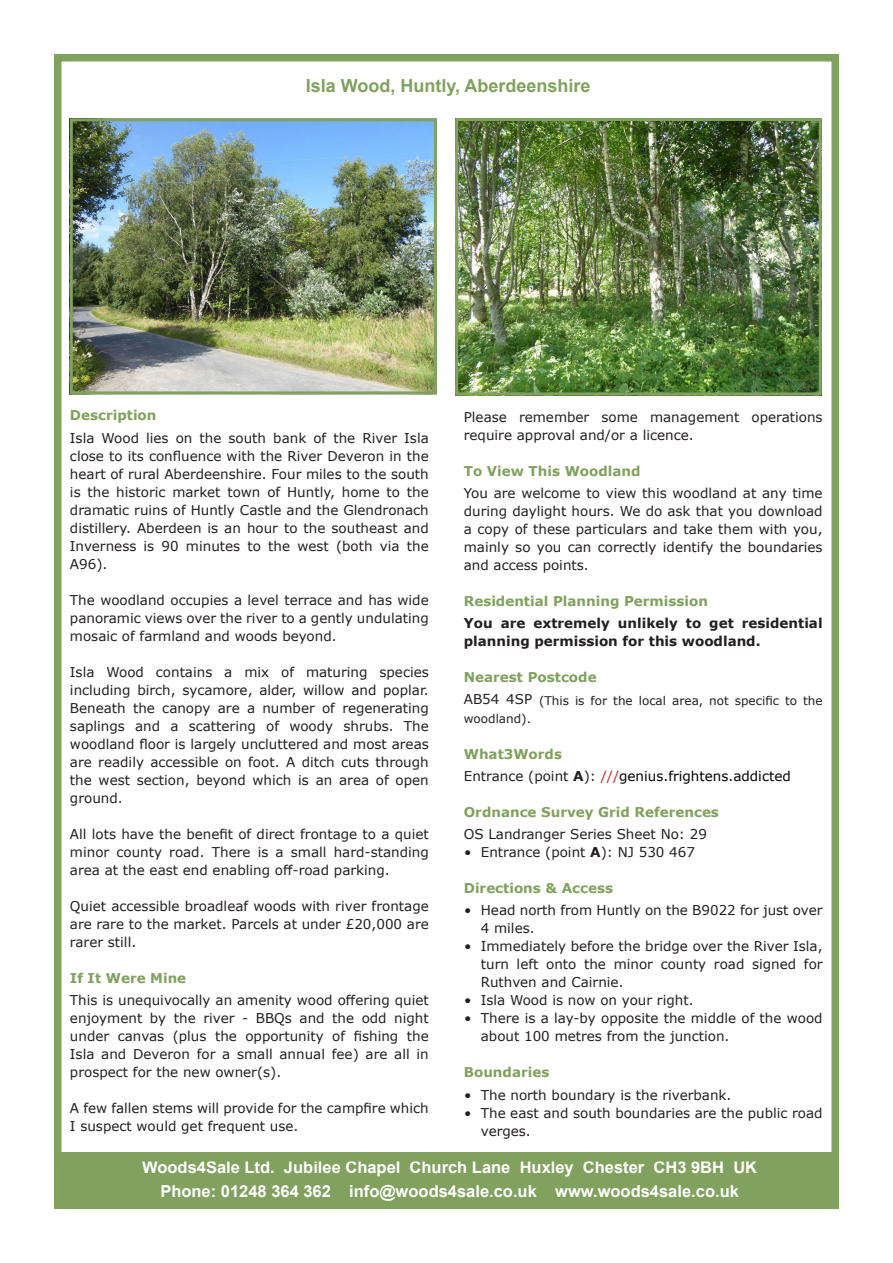
<style>
.page{position:relative;width:893px;height:1263px;background:#fff}
.page>*{position:absolute;margin:0;border:0;box-sizing:border-box;transform-origin:0 0}
.t1{font:700 18px "Arial";color:#80a25d}
.t2{font:700 16.5px/24px "Arial";color:#fff;text-align:center}
.t3{font:13.5px/18px "Verdana";color:#231f20;text-align:justify}
.t4{font:700 13.5px "Verdana";color:#81a15e}
.t5{font:700 13.5px/18px "Verdana";color:#231f20}
.t6{font:13.5px/22.2px "Verdana";color:#000}
.t7{font:12px/18px "Verdana";color:#231f20}
.s1{font-size:13.5px}
.s2{font-weight:700;color:#81a15e}
.s3{color:#231f20}
.s4{font-weight:700;color:#231f20}
.s5{color:#d1232a}
.s6{font-weight:700}
</style>
<div class="page">
<div style="left:60px;top:1152px;width:776px;height:55px;background:#81a15e"></div>
<div style="left:54px;top:54px;width:785px;height:1155px;border:8px solid #81a15e"></div>
<img style="left:459px;top:122px;width:359px;height:269px">
<div style="left:455px;top:118px;width:367px;height:277px;border:3px solid #81a15e"></div>
<img style="left:74px;top:122px;width:359px;height:268px">
<div style="left:70px;top:118px;width:367px;height:276px;border:3px solid #81a15e"></div>
<h1 class="t1" style="left:306px;top:73px;width:286px">Isla Wood, Huntly, Aberdeenshire</h1>
<p class="t4" style="left:70px;top:406px;width:88px">Description</p>
<p class="t3" style="left:70px;top:428px;width:360px">Isla Wood lies on the south bank of the River Isla close to its confluence with the River Deveron in the heart of rural Aberdeenshire. Four miles to the south is the historic market town of Huntly, home to the dramatic ruins of Huntly Castle and the Glendronach distillery. Aberdeen is an hour to the southeast and Inverness is 90 minutes to the west (both via the A96).</p>
<p class="t3" style="left:70px;top:590px;width:360px">The woodland occupies a level terrace and has wide panoramic views over the river to a gently undulating mosaic of farmland and woods beyond.</p>
<p class="t3" style="left:70px;top:662px;width:360px">Isla Wood contains a mix of maturing species including birch, sycamore, alder, willow and poplar.<br>Beneath the canopy are a number of regenerating saplings and a scattering of woody shrubs. The woodland floor is largely uncluttered and most areas are readily accessible on foot. A ditch cuts through the west section, beyond which is an area of open ground.</p>
<p class="t3" style="left:70px;top:824px;width:360px">All lots have the benefit of direct frontage to a quiet minor county road. There is a small hard-standing area at the east end enabling off-road parking.</p>
<p class="t3" style="left:70px;top:896px;width:360px">Quiet accessible broadleaf woods with river frontage are rare to the market. Parcels at under £20,000 are rarer still.</p>
<p class="t4" style="left:70px;top:968px;width:118px">If It Were Mine</p>
<p class="t3" style="left:70px;top:991px;width:360px">This is unequivocally an amenity wood offering quiet enjoyment by the river - BBQs and the odd night under canvas (plus the opportunity of fishing the Isla and Deveron for a small annual fee) are all in prospect for the new owner(s).</p>
<p class="t3" style="left:70px;top:1099px;width:360px">A few fallen stems will provide for the campfire which<br>I suspect would get frequent use.</p>
<p class="t3" style="left:464px;top:408px;width:360px">Please remember some management operations require approval and/or a licence.</p>
<p class="t4" style="left:464px;top:461px;width:178px">To View This Woodland</p>
<p class="t3" style="left:464px;top:484px;width:360px">You are welcome to view this woodland at any time during daylight hours. We do ask that you download a copy of these particulars and take them with you, mainly so you can correctly identify the boundaries and access points.</p>
<p class="t4" style="left:464px;top:591px;width:246px">Residential Planning Permission</p>
<p class="t5" style="left:464px;top:614px;width:360px">You are extremely unlikely to get residential planning permission for this woodland.</p>
<p class="t4" style="left:464px;top:668px;width:134px">Nearest Postcode</p>
<p class="t7" style="left:464px;top:691px;width:360px"><span class="s1">AB54 4SP</span> (This is for the local area, not specific to the woodland).</p>
<p class="t6" style="left:464px;top:742px;width:328px"><span class="s2">What3Words<br></span><span class="s3">Entrance (point</span> <span class="s4">A</span><span class="s3">):</span> <span class="s5">///</span>genius.frightens.addicted</p>
<p class="t4" style="left:464px;top:802px;width:257px">Ordnance Survey Grid References</p>
<p class="t3" style="left:464px;top:825px;width:245px">OS Landranger Series Sheet No: 29</p>
<p class="t3" style="left:464px;top:843px;width:232px">• Entrance (point <span class="s6">A</span>): NJ 530 467</p>
<p class="t4" style="left:464px;top:879px;width:151px">Directions &amp; Access</p>
<p class="t3" style="left:481px;top:901px;width:343px;text-indent:-16px">• Head north from Huntly on the B9022 for just over<br>4 miles.</p>
<p class="t3" style="left:481px;top:937px;width:343px;text-indent:-16px">• Immediately before the bridge over the River Isla, turn left onto the minor county road signed for Ruthven and Cairnie.</p>
<p class="t3" style="left:464px;top:991px;width:231px">• Isla Wood is now on your right.</p>
<p class="t3" style="left:481px;top:1009px;width:343px;text-indent:-16px">• There is a lay-by opposite the middle of the wood about 100 metres from the junction.</p>
<p class="t4" style="left:464px;top:1063px;width:87px">Boundaries</p>
<p class="t3" style="left:464px;top:1085px;width:269px">• The north boundary is the riverbank.</p>
<p class="t3" style="left:481px;top:1103px;width:343px;text-indent:-16px">• The east and south boundaries are the public road verges.</p>
<p class="t2" style="left:142px;top:1155px;width:616px">Woods4Sale Ltd. Jubilee Chapel Church Lane Huxley Chester CH3 9BH UK<br>Phone: 01248 364 362 info@woods4sale.co.uk www.woods4sale.co.uk</p>
</div>
